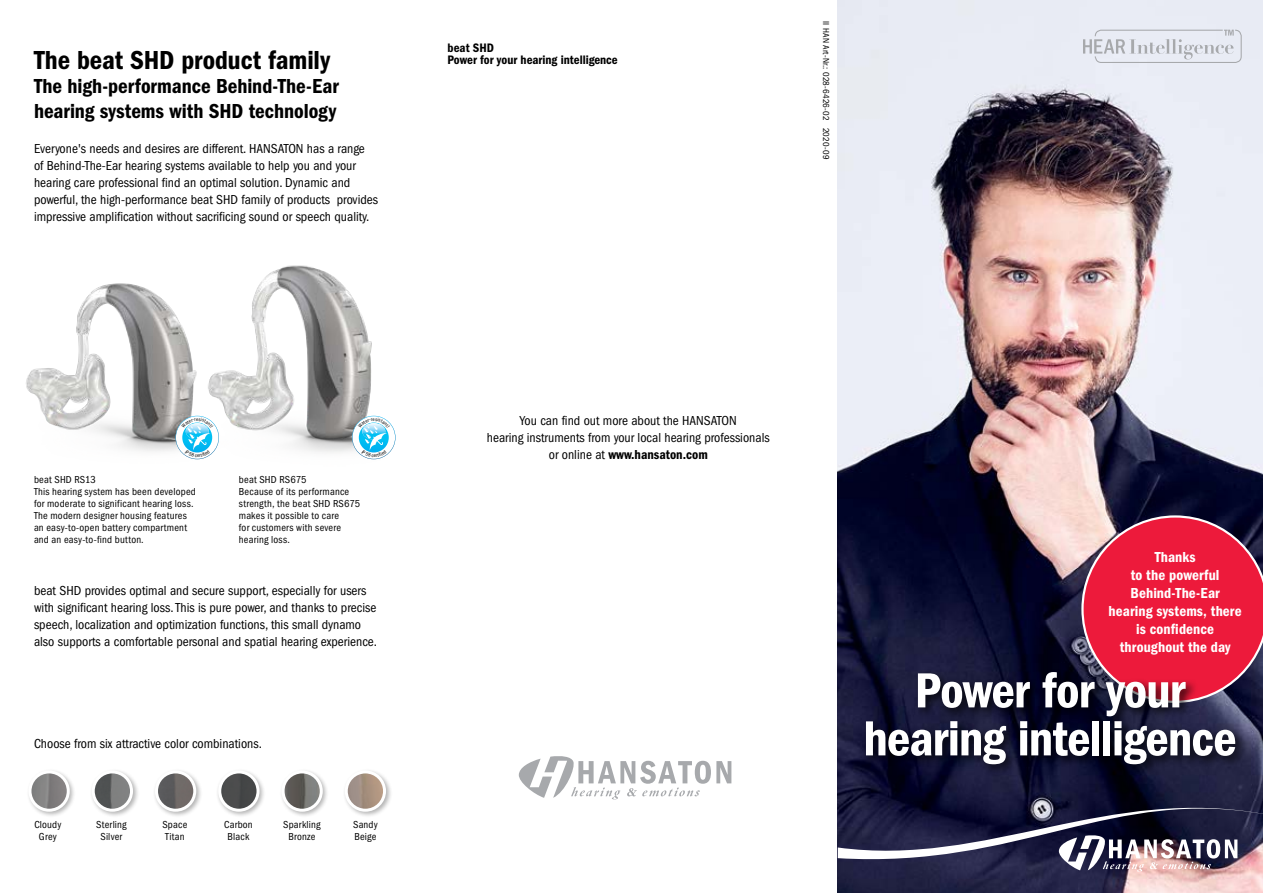
<style>
.page{position:relative;width:1263px;height:893px;background:#fff}
.page>*{position:absolute;margin:0;border:0;box-sizing:border-box;transform-origin:0 0}
.t1{font:600 condensed 51px/48px "Franklin Gothic";letter-spacing:-.02em;color:#fff;text-align:center}
.t2{font:600 condensed 27px "Franklin Gothic";color:#000}
.t3{font:600 condensed 21px/25.2px "Franklin Gothic";color:#000}
.t4{font:600 condensed 15px/18px "Franklin Gothic";letter-spacing:.005em;color:#fff;text-align:center}
.t5{font:condensed 13.5px/17px "Franklin Gothic";color:#000}
.t6{font:600 condensed 12.75px/12px "Franklin Gothic";color:#000}
.t7{font:condensed 10.5px/12px "Franklin Gothic";letter-spacing:.02em;color:#000}
.t8{font:condensed 9px "Franklin Gothic";letter-spacing:.025em;color:#000}
.s1{font-weight:600}
</style>
<div class="page">
<img style="left:838px;top:0;width:425px;height:893px">
<svg style="left:838px;top:784px;width:425px;height:88px"></svg>
<svg style="left:518px;top:756px;width:213px;height:43px"></svg>
<img style="left:26px;top:265px;width:351px;height:195px">
<svg style="left:1083px;top:30px;width:159px;height:33px"></svg>
<svg style="left:1081px;top:515px;width:182px;height:188px"></svg>
<div style="left:862px;top:668px;width:385px;height:109px;background:#000;opacity:.75"></div>
<div style="left:90px;top:768px;width:49px;height:50px;background:#000;opacity:.3"></div>
<img style="left:93px;top:772px;width:39px;height:38px;border-radius:19px">
<div style="left:92px;top:770px;width:41px;height:42px;border:3px solid #fff;border-radius:50%"></div>
<div style="left:279px;top:768px;width:50px;height:50px;background:#000;opacity:.3"></div>
<img style="left:283px;top:772px;width:38px;height:38px;border-radius:19px">
<div style="left:281px;top:770px;width:42px;height:42px;border:3px solid #fff;border-radius:50%"></div>
<div style="left:26px;top:768px;width:50px;height:50px;background:#000;opacity:.3"></div>
<img style="left:30px;top:772px;width:38px;height:38px;border-radius:19px">
<div style="left:28px;top:770px;width:42px;height:42px;border:3px solid #fff;border-radius:50%"></div>
<div style="left:216px;top:768px;width:50px;height:50px;background:#000;opacity:.3"></div>
<img style="left:220px;top:772px;width:38px;height:38px;border-radius:19px">
<div style="left:218px;top:770px;width:42px;height:42px;border:3px solid #fff;border-radius:50%"></div>
<div style="left:153px;top:768px;width:50px;height:50px;background:#000;opacity:.3"></div>
<img style="left:156px;top:772px;width:39px;height:38px;border-radius:19px">
<div style="left:155px;top:770px;width:41px;height:42px;border:3px solid #fff;border-radius:50%"></div>
<div style="left:343px;top:768px;width:49px;height:50px;background:#000;opacity:.3"></div>
<img style="left:346px;top:772px;width:38px;height:38px;border-radius:19px">
<div style="left:345px;top:770px;width:41px;height:42px;border:3px solid #fff;border-radius:50%"></div>
<svg style="left:352px;top:416px;width:43px;height:43px"></svg>
<svg style="left:176px;top:416px;width:43px;height:43px"></svg>
<h2 class="t2" style="left:34px;top:45px;width:297px">The beat SHD product family</h2>
<h3 class="t3" style="left:34px;top:74px;width:306px">The high-performance Behind-The-Ear hearing systems with SHD technology</h3>
<p class="t5" style="left:34px;top:140px;width:346px">Everyone's needs and desires are different. HANSATON has a range<br>of Behind-The-Ear hearing systems available to help you and your hearing care professional find an optimal solution. Dynamic and powerful, the high-performance beat SHD family of products provides impressive amplification without sacrificing sound or speech quality.</p>
<p class="t6" style="left:447px;top:42px;width:172px">beat SHD<br>Power for your hearing intelligence</p>
<p class="t8" style="left:831px;top:21px;width:139px;rotate:90deg">II HAN Art-Nr.: 028-6426-02 2020-09</p>
<p class="t7" style="left:34px;top:474px;width:163px">beat SHD RS13<br>This hearing system has been developed for moderate to significant hearing loss.<br>The modern designer housing features an easy-to-open battery compartment and an easy-to-find button.</p>
<p class="t7" style="left:239px;top:474px;width:123px">beat SHD RS675<br>Because of its performance strength, the beat SHD RS675 makes it possible to care<br>for customers with severe hearing loss.</p>
<p class="t5" style="left:34px;top:582px;width:345px">beat SHD provides optimal and secure support, especially for users with significant hearing loss. This is pure power, and thanks to precise speech, localization and optimization functions, this small dynamo also supports a comfortable personal and spatial hearing experience.</p>
<p class="t5" style="left:34px;top:736px;width:229px">Choose from six attractive color combinations.</p>
<p class="t7" style="left:34px;top:818px;width:29px;text-align:center">Cloudy<br>Grey</p>
<p class="t7" style="left:96px;top:818px;width:32px;text-align:center">Sterling<br>Silver</p>
<p class="t7" style="left:162px;top:818px;width:26px">Space<br>Titan</p>
<p class="t7" style="left:224px;top:818px;width:30px;text-align:center">Carbon<br>Black</p>
<p class="t7" style="left:283px;top:818px;width:39px;text-align:center">Sparkling<br>Bronze</p>
<p class="t7" style="left:353px;top:818px;width:26px">Sandy<br>Beige</p>
<p class="t5" style="left:487px;top:412px;width:284px;text-align:center">You can find out more about the HANSATON<br>hearing instruments from your local hearing professionals or online at <span class="s1">www.hansaton.com</span></p>
<p class="t4" style="left:1109px;top:548px;width:135px">Thanks<br>to the powerful<br>Behind-The-Ear hearing systems, there is confidence throughout the day</p>
<h1 class="t1" style="left:863px;top:667px;width:375px">Power for your hearing intelligence</h1>
</div>
